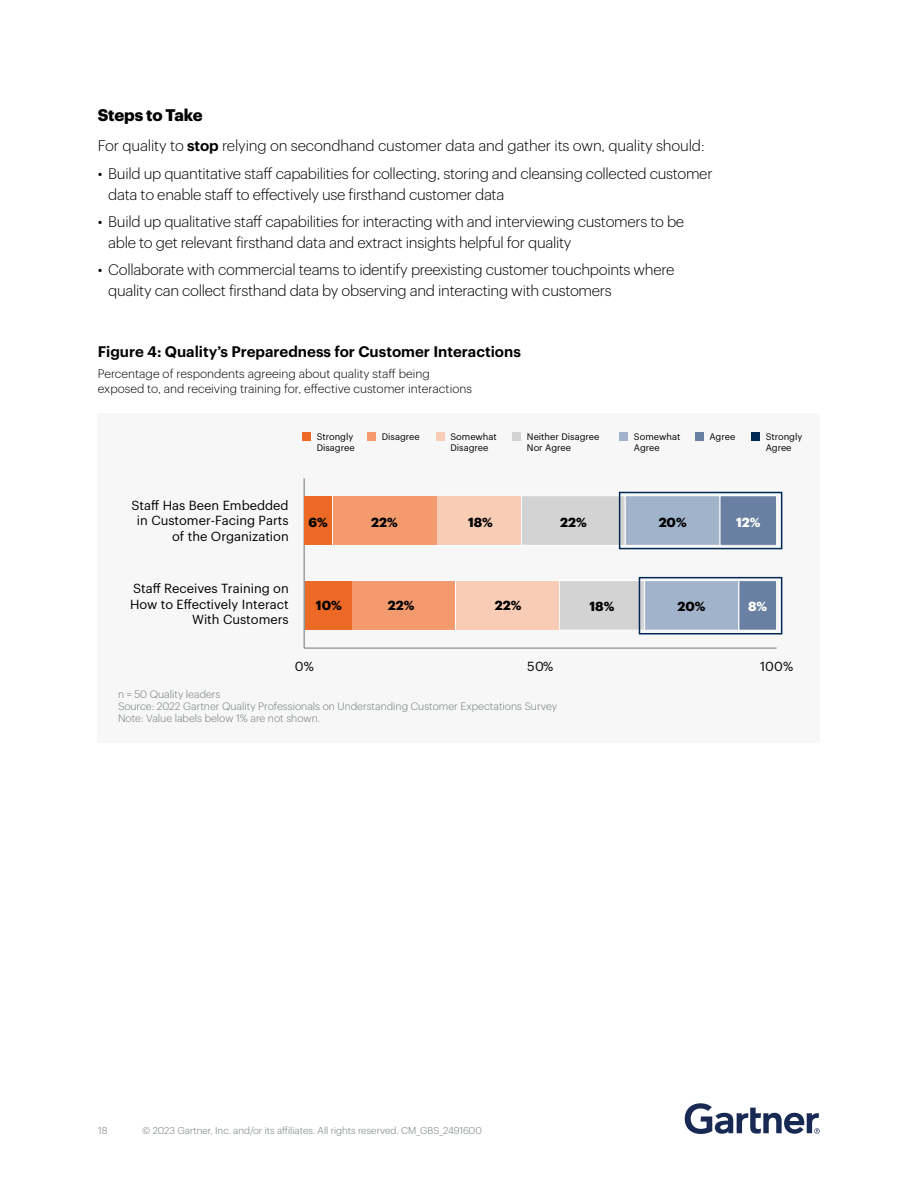
<style>
.page{position:relative;width:918px;height:1188px;background:#fff}
.page>*{position:absolute;margin:0;border:0;box-sizing:border-box;transform-origin:0 0}
.t1{font:700 16.5px "Graphik";letter-spacing:-.01em;color:#000}
.t2{font:300 15px/21px "Graphik";letter-spacing:-.02em;color:#000}
.t3{font:600 15px "Graphik";color:#000}
.t4{font:12.9px/15.5px "Graphik";color:#000;text-align:right}
.t5{font:700 12.9px "Graphik";color:#000}
.t6{font:700 12.9px "Graphik";color:#fff}
.t7{font:300 12px/15px "Graphik";color:#000}
.t8{font:300 10.5px/12px "Graphik";color:#6f7878}
.t9{font:300 9.75px "Graphik";color:#6f7878}
.t10{font:9.3px/11.1px "Graphik";color:#000}
.s1{font-weight:600}
</style>
<div class="page">
<svg style="left:685px;top:1103px;width:135px;height:31px"></svg>
<div style="left:98px;top:413px;width:722px;height:329px;background:#f7f7f7"></div>
<div style="left:302px;top:432px;width:9px;height:8px;background:#ed6926"></div>
<div style="left:367px;top:432px;width:9px;height:8px;background:#f39b6e"></div>
<div style="left:436px;top:432px;width:8px;height:8px;background:#f9ccb5"></div>
<div style="left:512px;top:432px;width:9px;height:8px;background:#d3d3d3"></div>
<div style="left:619px;top:432px;width:8px;height:8px;background:#a1b3ca"></div>
<div style="left:695px;top:432px;width:8px;height:8px;background:#6a80a3"></div>
<div style="left:751px;top:432px;width:9px;height:8px;background:#002856"></div>
<svg style="left:351px;top:495px;width:389px;height:136px"></svg>
<div style="left:739px;top:581px;width:38px;height:49px;background:#6a80a3"></div>
<div style="left:738px;top:580px;width:39px;height:51px;border:1px solid #fff"></div>
<div style="left:720px;top:496px;width:57px;height:49px;background:#6a80a3"></div>
<div style="left:720px;top:495px;width:57px;height:51px;border:1px solid #fff"></div>
<hr style="left:304px;top:648px;width:473px;height:1px;background:#6f7878">
<hr style="left:304px;top:478px;width:1px;height:170px;background:#6f7878">
<div style="left:619px;top:492px;width:163px;height:57px;border:1px solid #002856"></div>
<div style="left:639px;top:577px;width:143px;height:57px;border:1px solid #002856"></div>
<div style="left:305px;top:496px;width:27px;height:49px;background:#ed6926"></div>
<div style="left:305px;top:581px;width:46px;height:49px;background:#ed6926"></div>
<div style="left:352px;top:581px;width:103px;height:49px;background:#f39b6e"></div>
<div style="left:456px;top:581px;width:103px;height:49px;background:#f9ccb5"></div>
<div style="left:333px;top:496px;width:103px;height:49px;background:#f39b6e"></div>
<div style="left:437px;top:496px;width:84px;height:49px;background:#f9ccb5"></div>
<p class="t1" style="left:98px;top:103px;width:106px">Steps to Take</p>
<p class="t2" style="left:98px;top:134px;width:608px">For quality to <span class="s1">stop</span> relying on secondhand customer data and gather its own, quality should:</p>
<p class="t2" style="left:108px;top:162px;width:606px;text-indent:-10px">• Build up quantitative staff capabilities for collecting, storing and cleansing collected customer data to enable staff to effectively use firsthand customer data</p>
<p class="t2" style="left:108px;top:210px;width:577px;text-indent:-10px">• Build up qualitative staff capabilities for interacting with and interviewing customers to be able to get relevant firsthand data and extract insights helpful for quality</p>
<p class="t2" style="left:108px;top:258px;width:568px;text-indent:-10px">• Collaborate with commercial teams to identify preexisting customer touchpoints where quality can collect firsthand data by observing and interacting with customers</p>
<p class="t3" style="left:98px;top:340px;width:425px">Figure 4: Quality’s Preparedness for Customer Interactions</p>
<p class="t7" style="left:98px;top:365px;width:376px">Percentage of respondents agreeing about quality staff being exposed to, and receiving training for, effective customer interactions</p>
<p class="t4" style="left:132px;top:496px;width:159px">Staff Has Been Embedded in Customer-Facing Parts of the Organization</p>
<p class="t4" style="left:130px;top:580px;width:160px">Staff Receives Training on<br>How to Effectively Interact<br>With Customers</p>
<p class="t10" style="left:317px;top:430px;width:40px">Strongly<br>Disagree</p>
<p class="t10" style="left:382px;top:430px;width:40px">Disagree</p>
<p class="t10" style="left:450px;top:430px;width:48px">Somewhat<br>Disagree</p>
<p class="t10" style="left:527px;top:430px;width:74px">Neither Disagree<br>Nor Agree</p>
<p class="t10" style="left:634px;top:430px;width:48px">Somewhat<br>Agree</p>
<p class="t10" style="left:709px;top:430px;width:27px">Agree</p>
<p class="t10" style="left:766px;top:430px;width:38px">Strongly<br>Agree</p>
<p class="t5" style="left:308px;top:512px;width:21px">6%</p>
<p class="t5" style="left:371px;top:512px;width:28px">22%</p>
<p class="t5" style="left:468px;top:512px;width:26px">18%</p>
<p class="t5" style="left:560px;top:512px;width:28px">22%</p>
<p class="t5" style="left:659px;top:512px;width:30px">20%</p>
<p class="t6" style="left:736px;top:512px;width:26px">12%</p>
<p class="t5" style="left:316px;top:595px;width:27px">10%</p>
<p class="t5" style="left:388px;top:595px;width:28px">22%</p>
<p class="t5" style="left:495px;top:595px;width:28px">22%</p>
<p class="t5" style="left:315px;top:597px;width:27px">10%</p>
<p class="t5" style="left:390px;top:597px;width:28px">22%</p>
<p class="t5" style="left:494px;top:597px;width:28px">22%</p>
<p class="t5" style="left:589px;top:597px;width:26px">18%</p>
<p class="t5" style="left:678px;top:597px;width:30px">20%</p>
<p class="t6" style="left:748px;top:597px;width:21px">8%</p>
<p class="t4" style="left:295px;top:658px;width:21px">0%</p>
<p class="t4" style="left:527px;top:658px;width:27px">50%</p>
<p class="t4" style="left:760px;top:658px;width:34px">100%</p>
<p class="t8" style="left:118px;top:688px;width:441px">n = 50 Quality leaders<br>Source: 2022 Gartner Quality Professionals on Understanding Customer Expectations Survey<br>Note: Value labels below 1% are not shown.</p>
<p class="t9" style="left:98px;top:1123px;width:11px">18</p>
<p class="t9" style="left:142px;top:1123px;width:341px">© 2023 Gartner, Inc. and/or its affiliates. All rights reserved. CM_GBS_2491600</p>
</div>
